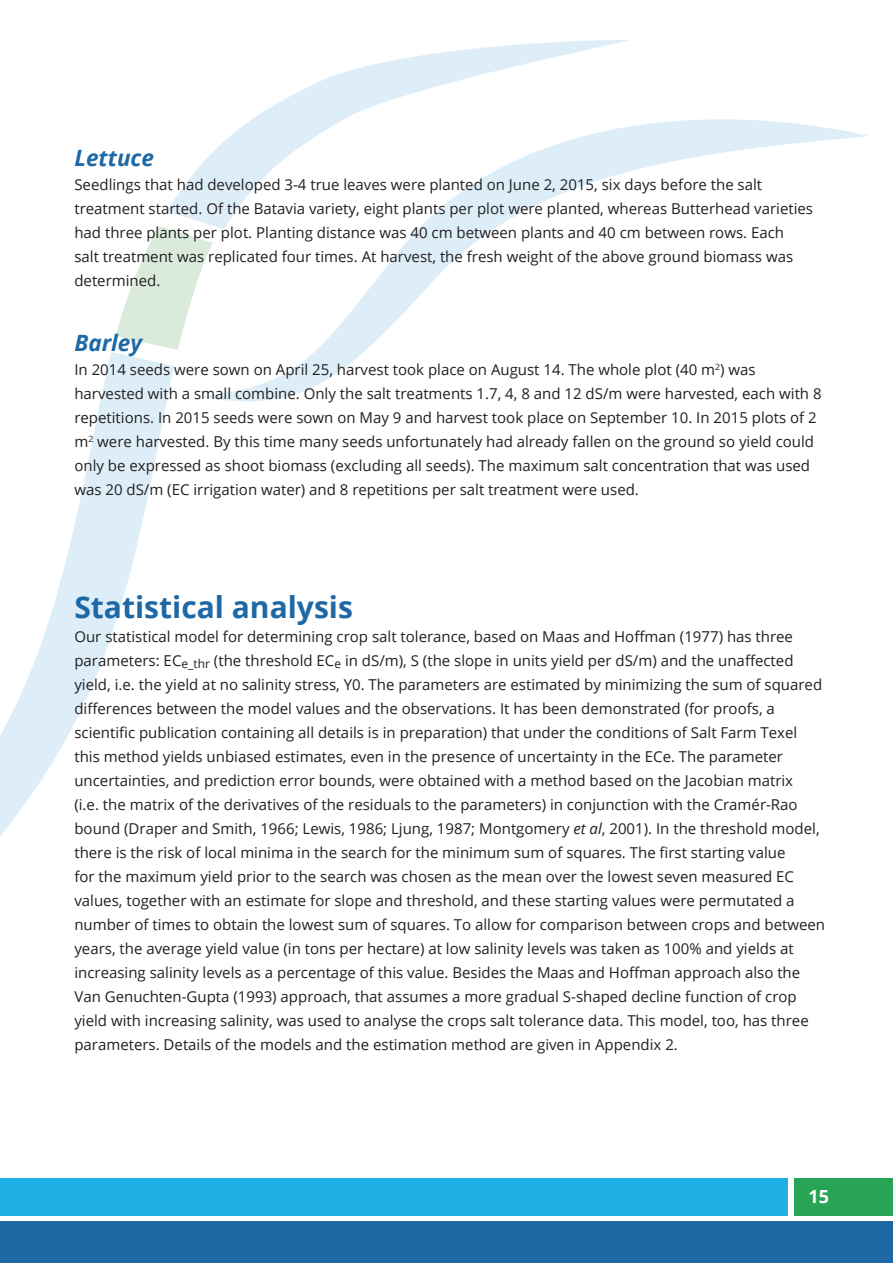
<style>
.page{position:relative;width:893px;height:1263px;background:#fff}
.page>*{position:absolute;margin:0;border:0;box-sizing:border-box;transform-origin:0 0}
.t1{font:700 30px "Open Sans";color:#1e68a6}
.t2{font:italic 700 22.5px "Open Sans";color:#1e68a6}
.t3{font:700 18px "Open Sans";color:#fff}
.t4{font:15px/24px "Open Sans";color:#231f20}
.s1{font-style:italic}
</style>
<div class="page">
<svg style="left:204px;top:119px;width:664px;height:282px"></svg>
<svg style="left:167px;top:40px;width:464px;height:189px"></svg>
<svg style="left:0;top:352px;width:174px;height:484px"></svg>
<svg style="left:116px;top:226px;width:97px;height:124px"></svg>
<div style="left:795px;top:1178px;width:98px;height:37px;background:#28a456"></div>
<div style="left:0;top:1178px;width:788px;height:37px;background:#1fb0e6"></div>
<div style="left:0;top:1222px;width:893px;height:41px;background:#1e68a6"></div>
<h2 class="t2" style="left:74px;top:142px;width:81px">Lettuce</h2>
<p class="t4" style="left:74px;top:172px;width:740px">Seedlings that had developed 3-4 true leaves were planted on June 2, 2015, six days before the salt treatment started. Of the Batavia variety, eight plants per plot were planted, whereas Butterhead varieties had three plants per plot. Planting distance was 40 cm between plants and 40 cm between rows. Each<br>salt treatment was replicated four times. At harvest, the fresh weight of the above ground biomass was determined.</p>
<h2 class="t2" style="left:74px;top:327px;width:69px">Barley</h2>
<p class="t4" style="left:74px;top:357px;width:749px">In 2014 seeds were sown on April 25, harvest took place on August 14. The whole plot (40 m<sup>2</sup>) was harvested with a small combine. Only the salt treatments 1.7, 4, 8 and 12 dS/m were harvested, each with 8 repetitions. In 2015 seeds were sown on May 9 and harvest took place on September 10. In 2015 plots of 2 m<sup>2</sup> were harvested. By this time many seeds unfortunately had already fallen on the ground so yield could only be expressed as shoot biomass (excluding all seeds). The maximum salt concentration that was used was 20 dS/m (EC irrigation water) and 8 repetitions per salt treatment were used.</p>
<h1 class="t1" style="left:74px;top:586px;width:280px">Statistical analysis</h1>
<p class="t4" style="left:74px;top:625px;width:752px">Our statistical model for determining crop salt tolerance, based on Maas and Hoffman (1977) has three parameters: EC<sub>e_thr</sub> (the threshold EC<sub>e</sub> in dS/m), S (the slope in units yield per dS/m) and the unaffected yield, i.e. the yield at no salinity stress, Y0. The parameters are estimated by minimizing the sum of squared differences between the model values and the observations. It has been demonstrated (for proofs, a scientific publication containing all details is in preparation) that under the conditions of Salt Farm Texel this method yields unbiased estimates, even in the presence of uncertainty in the ECe. The parameter uncertainties, and prediction error bounds, were obtained with a method based on the Jacobian matrix<br>(i.e. the matrix of the derivatives of the residuals to the parameters) in conjunction with the Cramér-Rao bound (Draper and Smith, 1966; Lewis, 1986; Ljung, 1987; Montgomery <span class="s1">et al</span>, 2001). In the threshold model, there is the risk of local minima in the search for the minimum sum of squares. The first starting value<br>for the maximum yield prior to the search was chosen as the mean over the lowest seven measured EC values, together with an estimate for slope and threshold, and these starting values were permutated a number of times to obtain the lowest sum of squares. To allow for comparison between crops and between years, the average yield value (in tons per hectare) at low salinity levels was taken as 100% and yields at increasing salinity levels as a percentage of this value. Besides the Maas and Hoffman approach also the Van Genuchten-Gupta (1993) approach, that assumes a more gradual S-shaped decline function of crop yield with increasing salinity, was used to analyse the crops salt tolerance data. This model, too, has three parameters. Details of the models and the estimation method are given in Appendix 2.</p>
<p class="t3" style="left:809px;top:1183px;width:22px">15</p>
</div>
